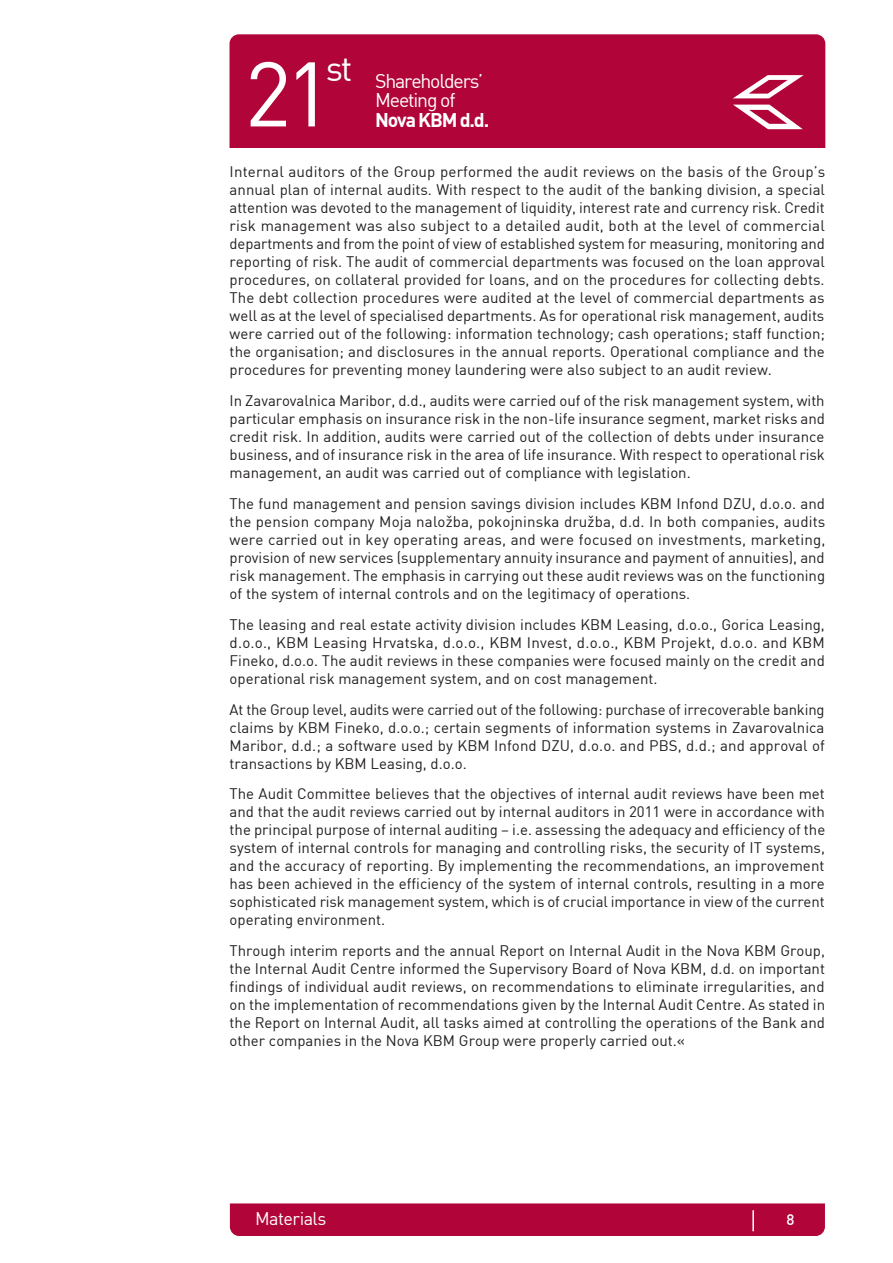
<style>
.page{position:relative;width:893px;height:1263px;background:#fff}
.page>*{position:absolute;margin:0;border:0;box-sizing:border-box;transform-origin:0 0}
.t1{font:90px "DIN Regular";color:#fff}
.t2{font:19.5px/19.5px "DIN Regular";letter-spacing:-.06em;color:#fff}
.t3{font:19.5px "DIN Bold";letter-spacing:-.06em;color:#fff}
.t4{font:18px "DIN Regular";letter-spacing:-.03em;color:#fff}
.t5{font:15px/18px "DIN Regular";color:#231f20;text-align:justify}
.t6{font:15px "DIN Medium";color:#fff}
</style>
<div class="page">
<div style="left:230px;top:34px;width:595px;height:114px;background:#b10439"></div>
<div style="left:230px;top:1203px;width:595px;height:33px;background:#b10439"></div>
<hr style="left:752px;top:1210px;width:2px;height:21px;background:#fff">
<svg style="left:733px;top:75px;width:71px;height:54px"></svg>
<h1 class="t1" style="left:244px;top:37px;width:89px">21</h1>
<h2 class="t2" style="left:375px;top:70px;width:110px;text-indent:-49px"><sup>st</sup> Shareholders’<br>Meeting of</h2>
<h2 class="t3" style="left:375px;top:107px;width:116px">Nova KBM d.d.</h2>
<p class="t5" style="left:230px;top:163px;width:597px">Internal auditors of the Group performed the audit reviews on the basis of the Group’s annual plan of internal audits. With respect to the audit of the banking division, a special attention was devoted to the management of liquidity, interest rate and currency risk. Credit risk management was also subject to a detailed audit, both at the level of commercial departments and from the point of view of established system for measuring, monitoring and reporting of risk. The audit of commercial departments was focused on the loan approval procedures, on collateral provided for loans, and on the procedures for collecting debts.<br>The debt collection procedures were audited at the level of commercial departments as well as at the level of specialised departments. As for operational risk management, audits were carried out of the following: information technology; cash operations; staff function; the organisation; and disclosures in the annual reports. Operational compliance and the procedures for preventing money laundering were also subject to an audit review.</p>
<p class="t5" style="left:230px;top:391px;width:597px">In Zavarovalnica Maribor, d.d., audits were carried ouf of the risk management system, with particular emphasis on insurance risk in the non-life insurance segment, market risks and credit risk. In addition, audits were carried out of the collection of debts under insurance business, and of insurance risk in the area of life insurance. With respect to operational risk management, an audit was carried out of compliance with legislation.</p>
<p class="t5" style="left:230px;top:494px;width:597px">The fund management and pension savings division includes KBM Infond DZU, d.o.o. and the pension company Moja naložba, pokojninska družba, d.d. In both companies, audits were carried out in key operating areas, and were focused on investments, marketing, provision of new services (supplementary annuity insurance and payment of annuities), and risk management. The emphasis in carrying out these audit reviews was on the functioning of the system of internal controls and on the legitimacy of operations.</p>
<p class="t5" style="left:230px;top:615px;width:597px">The leasing and real estate activity division includes KBM Leasing, d.o.o., Gorica Leasing, d.o.o., KBM Leasing Hrvatska, d.o.o., KBM Invest, d.o.o., KBM Projekt, d.o.o. and KBM Fineko, d.o.o. The audit reviews in these companies were focused mainly on the credit and operational risk management system, and on cost management.</p>
<p class="t5" style="left:230px;top:700px;width:597px">At the Group level, audits were carried out of the following: purchase of irrecoverable banking claims by KBM Fineko, d.o.o.; certain segments of information systems in Zavarovalnica Maribor, d.d.; a software used by KBM Infond DZU, d.o.o. and PBS, d.d.; and approval of transactions by KBM Leasing, d.o.o.</p>
<p class="t5" style="left:230px;top:784px;width:597px">The Audit Committee believes that the objectives of internal audit reviews have been met and that the audit reviews carried out by internal auditors in 2011 were in accordance with the principal purpose of internal auditing – i.e. assessing the adequacy and efficiency of the system of internal controls for managing and controlling risks, the security of IT systems, and the accuracy of reporting. By implementing the recommendations, an improvement has been achieved in the efficiency of the system of internal controls, resulting in a more sophisticated risk management system, which is of crucial importance in view of the current operating environment.</p>
<p class="t5" style="left:230px;top:941px;width:597px">Through interim reports and the annual Report on Internal Audit in the Nova KBM Group, the Internal Audit Centre informed the Supervisory Board of Nova KBM, d.d. on important findings of individual audit reviews, on recommendations to eliminate irregularities, and on the implementation of recommendations given by the Internal Audit Centre. As stated in the Report on Internal Audit, all tasks aimed at controlling the operations of the Bank and other companies in the Nova KBM Group were properly carried out.«</p>
<p class="t4" style="left:255px;top:1207px;width:73px">Materials</p>
<p class="t6" style="left:786px;top:1209px;width:9px">8</p>
</div>
